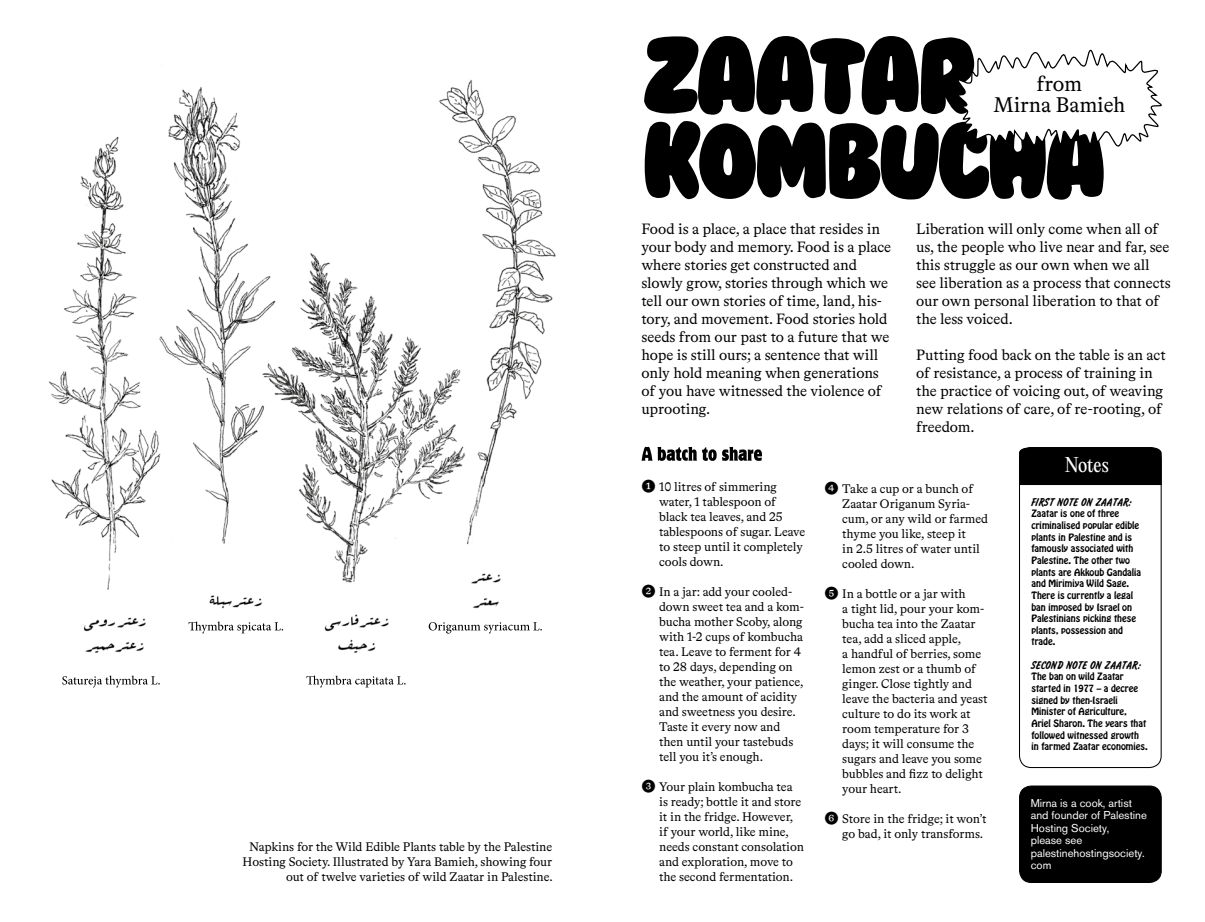
<style>
.page{position:relative;width:1205px;height:922px;background:#fff}
.page>*{position:absolute;margin:0;border:0;box-sizing:border-box;transform-origin:0 0}
.t1{font:97.5px/84.9px "Bubble Gum";letter-spacing:-.055em;color:#000}
.t2{font:21.25px/21.2px "Bradford LL";color:#000;text-align:center}
.t3{font:18.75px "Editorial New";letter-spacing:-.005em;color:#fff}
.t4{font:15px/18px "Bradford LL";letter-spacing:-.005em;color:#000}
.t5{font:12.5px/15px "Bradford LL";letter-spacing:-.005em;color:#000}
.t6{font:12.5px "Flash";color:#000}
.t7{font:11.25px/12.5px "Akzidenz Grotesk Pro";color:#fff}
.t8{font:9px/11.6px "Hobo Std";color:#000}
.s1{font-weight:500;font-size:15px}
.s2{font-size:15px}
</style>
<div class="page">
<div style="left:1019px;top:447px;width:142px;height:320px;border:1px solid #000;border-radius:12px"></div>
<div style="left:1019px;top:447px;width:143px;height:38px;background:#000"></div>
<svg style="left:641px;top:447px;width:121px;height:14px"></svg>
<svg style="left:956px;top:49px;width:206px;height:98px"></svg>
<div style="left:1019px;top:785px;width:142px;height:97px;background:#000;border-radius:12px"></div>
<div style="left:1019px;top:785px;width:142px;height:97px;border:1px solid #000;border-radius:12px"></div>
<img style="left:166px;top:87px;width:96px;height:522px">
<img style="left:262px;top:253px;width:188px;height:400px">
<img style="left:437px;top:79px;width:119px;height:533px">
<img style="left:49px;top:137px;width:117px;height:516px">
<svg style="left:62px;top:675px;width:98px;height:12px"></svg>
<svg style="left:306px;top:675px;width:100px;height:12px"></svg>
<svg style="left:429px;top:622px;width:113px;height:11px"></svg>
<svg style="left:189px;top:621px;width:94px;height:12px"></svg>
<p class="t5" style="left:243px;top:838px;width:312px;text-align:right">Napkins for the Wild Edible Plants table by the Palestine<br>Hosting Society. Illustrated by Yara Bamieh, showing four out of twelve varieties of wild Zaatar in Palestine.</p>
<h1 class="t1" style="left:641px;top:35px;width:466px">ZAATAR<br>KOMBUCHA</h1>
<p class="t4" style="left:641px;top:219px;width:251px">Food is a place, a place that resides in your body and memory. Food is a place where stories get constructed and slowly grow, stories through which we tell our own stories of time, land, his&shy;tory, and movement. Food stories hold seeds from our past to a future that we hope is still ours; a sentence that will only hold meaning when generations of you have witnessed the violence of uprooting.</p>
<h2 class="t2" style="left:993px;top:72px;width:134px">from<br>Mirna Bamieh</h2>
<p class="t4" style="left:916px;top:219px;width:256px">Liberation will only come when all of us, the people who live near and far, see this struggle as our own when we all see liberation as a process that connects our own personal liberation to that of the less voiced.</p>
<p class="t4" style="left:916px;top:345px;width:251px">Putting food back on the table is an act of resistance, a process of training in the practice of voicing out, of weaving new relations of care, of re-rooting, of freedom.</p>
<p class="t5" style="left:659px;top:478px;width:148px;text-indent:-18px"><span class="s1">❶</span> 10 litres of simmering water, 1 tablespoon of black tea leaves, and 25 tablespoons of sugar. Leave to steep until it completely cools down.</p>
<p class="t5" style="left:659px;top:583px;width:146px;text-indent:-18px"><span class="s2">❷</span> In a jar: add your cooled&shy;down sweet tea and a kom&shy;bucha mother Scoby, along with 1-2 cups of kombucha tea. Leave to ferment for 4 to 28 days, depending on the weather, your patience, and the amount of acidity and sweetness you desire.<br>Taste it every now and then until your tastebuds tell you it’s enough.</p>
<p class="t5" style="left:659px;top:778px;width:146px;text-indent:-18px"><span class="s2">❸</span> Your plain kombucha tea is ready; bottle it and store it in the fridge. However, if your world, like mine, needs constant consolation and exploration, move to the second fermentation.</p>
<p class="t5" style="left:842px;top:480px;width:147px;text-indent:-18px"><span class="s2">❹</span> Take a cup or a bunch of<br>Zaatar Origanum Syria&shy;cum, or any wild or farmed thyme you like, steep it<br>in 2.5 litres of water until cooled down.</p>
<p class="t5" style="left:842px;top:585px;width:147px;text-indent:-18px"><span class="s2">❺</span> In a bottle or a jar with<br>a tight lid, pour your kom&shy;bucha tea into the Zaatar tea, add a sliced apple,<br>a handful of berries, some lemon zest or a thumb of ginger. Close tightly and leave the bacteria and yeast culture to do its work at room temperature for 3 days; it will consume the sugars and leave you some bubbles and fizz to delight your heart.</p>
<p class="t5" style="left:824px;top:810px;width:163px;text-align:right"><span class="s2">❻</span> Store in the fridge; it won’t go bad, it only transforms.</p>
<h3 class="t3" style="left:1065px;top:452px;width:45px">Notes</h3>
<p class="t6" style="left:1031px;top:494px;width:102px">FIRST NOTE ON ZAATAR:</p>
<p class="t8" style="left:1031px;top:508px;width:111px">Zaatar is one of three criminalised popular edible plants in Palestine and is famously associated with<br>Palestine. The other two plants are Akkoub Gandalia and Mirimiya Wild Sage.<br>There is currently a legal ban imposed by Israel on<br>Palestinians picking these plants, possession and trade.</p>
<p class="t6" style="left:1031px;top:657px;width:111px">SECOND NOTE ON ZAATAR:</p>
<p class="t8" style="left:1031px;top:671px;width:118px">The ban on wild Zaatar started in 1977 – a decree signed by then-Israeli<br>Minister of Agriculture,<br>Ariel Sharon. The years that followed witnessed growth in farmed Zaatar economies.</p>
<p class="t7" style="left:1030px;top:796px;width:118px">Mirna is a cook, artist and founder of Palestine<br>Hosting Society,<br>please see palestinehostingsociety. com</p>
</div>
